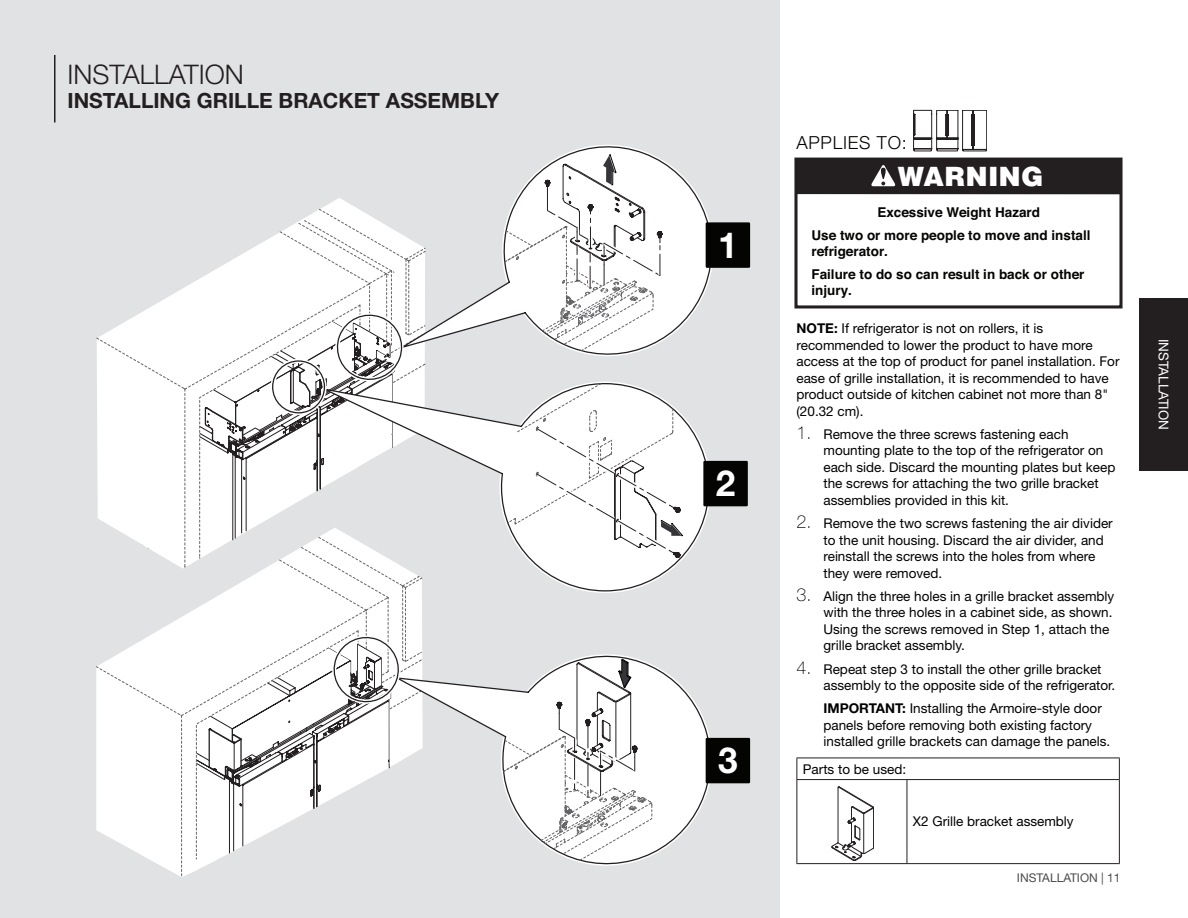
<style>
.page{position:relative;width:1188px;height:918px;background:#fff}
.page>*{position:absolute;margin:0;border:0;box-sizing:border-box;transform-origin:0 0}
.t1{font:700 36px "Helvetica Neue LT Std";color:#fff}
.t2{font:300 27px "Helvetica Neue LT Std";color:#231f20}
.t3{font:900 27px "Helvetica";color:#fff}
.t4{font:700 21px "Helvetica Neue LT Std";color:#231f20}
.t5{font:300 18px "Helvetica Neue LT Std";letter-spacing:.04em;color:#040101}
.t6{font:13.5px/16.5px "Helvetica Neue LT Std";color:#000}
.t7{font:700 13.5px/23.2px "Helvetica";color:#040503}
.t8{font:13.5px "Helvetica Neue LT Std";color:#fff}
.t9{font:12px "Helvetica Neue LT Std";color:#4b4c4d}
.s1{font-weight:700}
.s2{font-weight:100;font-size:18px}
</style>
<div class="page">
<div style="left:0;top:0;width:780px;height:918px;background:#e1e2e4"></div>
<div style="left:1139px;top:298px;width:49px;height:173px;background:#231f20"></div>
<hr style="left:54px;top:55px;width:2px;height:67px;background:#231f20">
<div style="left:794px;top:158px;width:329px;height:151px;border:3px solid #231f20"></div>
<div style="left:796px;top:158px;width:325px;height:36px;background:#231f20"></div>
<svg style="left:871px;top:165px;width:25px;height:21px"></svg>
<svg style="left:126px;top:846px;width:55px;height:31px"></svg>
<svg style="left:181px;top:846px;width:63px;height:31px"></svg>
<svg style="left:425px;top:407px;width:285px;height:181px"></svg>
<svg style="left:508px;top:387px;width:175px;height:171px;background:#efeff0"></svg>
<svg style="left:425px;top:665px;width:289px;height:201px"></svg>
<svg style="left:425px;top:145px;width:287px;height:220px"></svg>
<svg style="left:505px;top:155px;width:159px;height:196px"></svg>
<svg style="left:545px;top:180px;width:92px;height:411px;background:#edeced"></svg>
<svg style="left:503px;top:591px;width:150px;height:269px"></svg>
<svg style="left:96px;top:209px;width:329px;height:637px"></svg>
<div style="left:705px;top:462px;width:42px;height:43px;background:#040503"></div>
<div style="left:703px;top:461px;width:45px;height:45px;border:2px solid #040503"></div>
<div style="left:707px;top:739px;width:42px;height:43px;background:#040503"></div>
<div style="left:706px;top:738px;width:44px;height:45px;border:2px solid #040503"></div>
<div style="left:707px;top:224px;width:42px;height:43px;background:#040503"></div>
<div style="left:706px;top:222px;width:44px;height:46px;border:2px solid #040503"></div>
<svg style="left:913px;top:110px;width:74px;height:41px"></svg>
<hr style="left:796px;top:758px;width:111px;height:1px;background:#231f20">
<svg style="left:796px;top:758px;width:1px;height:21px"></svg>
<hr style="left:907px;top:758px;width:213px;height:1px;background:#231f20">
<svg style="left:1119px;top:758px;width:1px;height:21px"></svg>
<hr style="left:796px;top:779px;width:111px;height:1px;background:#231f20">
<hr style="left:796px;top:780px;width:1px;height:83px;background:#231f20">
<hr style="left:907px;top:779px;width:213px;height:1px;background:#231f20">
<hr style="left:907px;top:780px;width:1px;height:83px;background:#231f20">
<hr style="left:1119px;top:780px;width:1px;height:83px;background:#231f20">
<hr style="left:796px;top:863px;width:111px;height:1px;background:#231f20">
<hr style="left:907px;top:863px;width:213px;height:1px;background:#231f20">
<svg style="left:831px;top:786px;width:43px;height:74px"></svg>
<h2 class="t2" style="left:68px;top:58px;width:178px">INSTALLATION</h2>
<h3 class="t4" style="left:68px;top:87px;width:433px">INSTALLING GRILLE BRACKET ASSEMBLY</h3>
<h1 class="t1" style="left:718px;top:222px;width:21px">1</h1>
<h1 class="t1" style="left:716px;top:461px;width:21px">2</h1>
<h1 class="t1" style="left:718px;top:738px;width:21px">3</h1>
<h3 class="t5" style="left:796px;top:131px;width:112px">APPLIES TO:</h3>
<h2 class="t3" style="left:897px;top:160px;width:148px">WARNING</h2>
<p class="t7" style="left:811px;top:200px;width:281px;text-indent:66px">Excessive Weight Hazard<br>Use two or more people to move and install</p>
<p class="t7" style="left:811px;top:239px;width:275px">refrigerator.<br>Failure to do so can result in back or other</p>
<p class="t7" style="left:811px;top:278px;width:42px">injury.</p>
<p class="t6" style="left:796px;top:320px;width:325px"><span class="s1">NOTE:</span> If refrigerator is not on rollers, it is recommended to lower the product to have more access at the top of product for panel installation. For ease of grille installation, it is recommended to have product outside of kitchen cabinet not more than 8" (20.32 cm).</p>
<p class="t6" style="left:824px;top:426px;width:293px;text-indent:-27px"><span class="s2">1.</span> Remove the three screws fastening each mounting plate to the top of the refrigerator on each side. Discard the mounting plates but keep the screws for attaching the two grille bracket assemblies provided in this kit.</p>
<p class="t6" style="left:824px;top:515px;width:291px;text-indent:-27px"><span class="s2">2.</span> Remove the two screws fastening the air divider to the unit housing. Discard the air divider, and reinstall the screws into the holes from where they were removed.</p>
<p class="t6" style="left:824px;top:588px;width:292px;text-indent:-27px"><span class="s2">3.</span> Align the three holes in a grille bracket assembly with the three holes in a cabinet side, as shown.<br>Using the screws removed in Step 1, attach the grille bracket assembly.</p>
<p class="t6" style="left:824px;top:660px;width:293px;text-indent:-27px"><span class="s2">4.</span> Repeat step 3 to install the other grille bracket assembly to the opposite side of the refrigerator.</p>
<p class="t6" style="left:824px;top:700px;width:288px"><span class="s1">IMPORTANT:</span> Installing the Armoire-style door panels before removing both existing factory installed grille brackets can damage the panels.</p>
<p class="t6" style="left:803px;top:760px;width:105px">Parts to be used:</p>
<p class="t6" style="left:913px;top:813px;width:162px">X2 Grille bracket assembly</p>
<p class="t9" style="left:1017px;top:870px;width:105px">INSTALLATION | 11</p>
<p class="t8" style="left:1172px;top:339px;width:93px;rotate:90deg">INSTALLATION</p>
</div>
